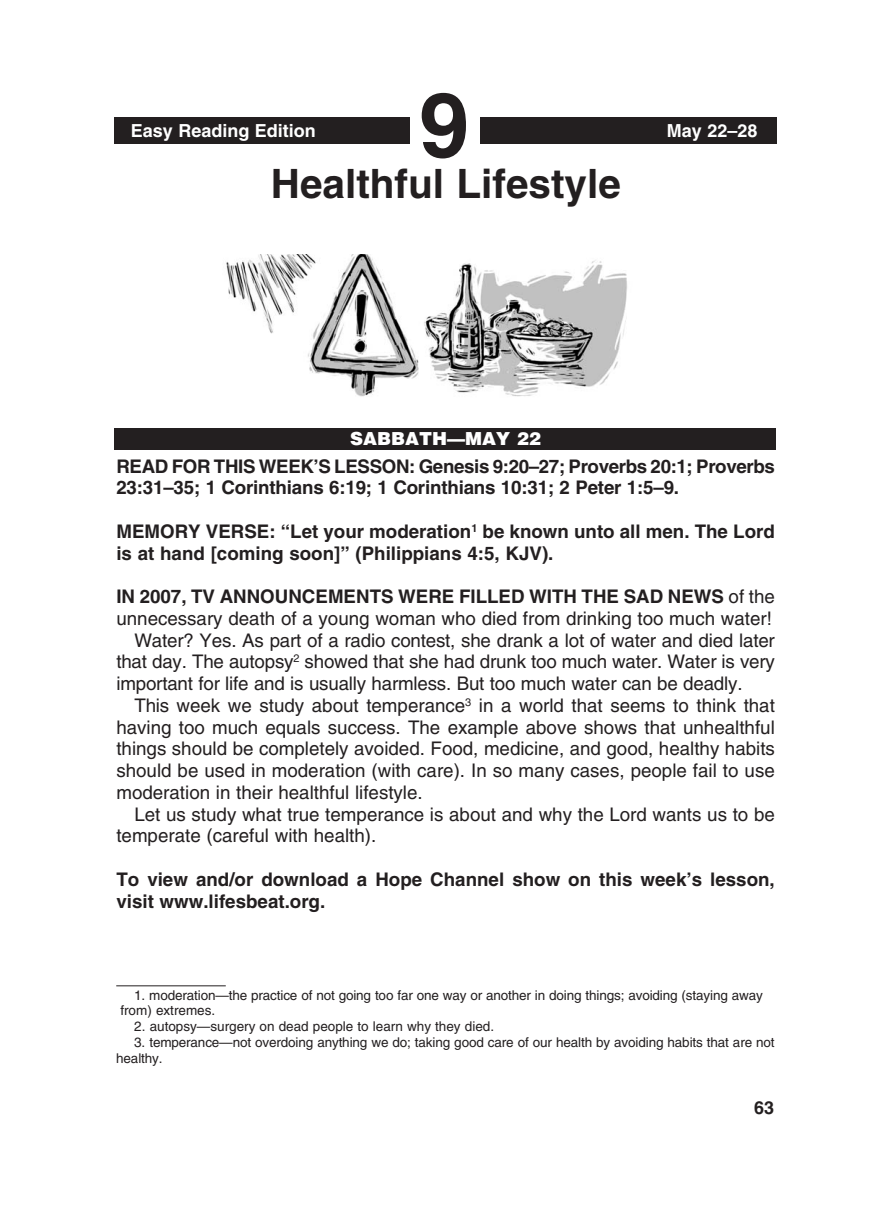
<style>
.page{position:relative;width:891px;height:1215px;background:#fff}
.page>*{position:absolute;margin:0;border:0;box-sizing:border-box;transform-origin:0 0}
.t1{font:700 90px "Helvetica";color:#231f20}
._0-Lesson_Title{font:700 40.5px "Helvetica";color:#231f20}
._1-Body{font:18.75px/21.8px "Helvetica";color:#231f20;text-align:justify}
._4-Body_X_indent_bol{font:700 18.75px/21.8px "Helvetica";color:#231f20}
._4-Body_X_indent_bol-2{font:700 18.75px/21.8px "Helvetica";letter-spacing:-.02em;color:#231f20}
._1-Body-2{font:700 18.75px "Helvetica";color:#231f20}
.t2{font:700 18px "Helvetica";color:#fff}
.t3{font:900 18px "Helvetica";color:#fff}
.t4{font:700 18px "Helvetica";color:#231f20}
._7-footnotes{font:13.5px/15.8px "Helvetica";letter-spacing:-.01em;color:#231f20}
._6-Footnotes_rule{font:13.5px "Helvetica";letter-spacing:-.01em;color:#231f20}
</style>
<div class="page">
<div style="left:115px;top:117px;width:661px;height:27px;background:#231f20"></div>
<div style="left:410px;top:78px;width:70px;height:79px;background:#fff"></div>
<div style="left:115px;top:429px;width:661px;height:20px;background:#231f20"></div>
<img style="left:226px;top:255px;width:401px;height:142px">
<hr style="left:116px;top:985px;width:110px;height:1px;background:#231f20">
<h1 class="t1" style="left:419px;top:70px;width:52px">1</h1>
<p class="t1" style="left:419px;top:70px;width:52px">9</p>
<p class="t2" style="left:131px;top:120px;width:187px">Easy Reading Edition</p>
<p class="t2" style="left:667px;top:120px;width:92px">May 22–28</p>
<p class="t2" style="left:719px;top:120px;width:41px">Date</p>
<p class="_0-Lesson_Title" style="left:271px;top:159px;width:351px">Healthful Lifestyle</p>
<p class="t3" style="left:350px;top:427px;width:192px">SABBATH—MAY 22</p>
<p class="t3" style="left:361px;top:429px;width:171px">SABBATH—DATE</p>
<p class="_4-Body_X_indent_bol-2" style="left:116px;top:455px;width:660px">READ FOR THIS WEEK’S LESSON: Genesis 9:20–27; Proverbs 20:1; Proverbs<br>23:31–35; 1 Corinthians 6:19; 1 Corinthians 10:31; 2 Peter 1:5–9.</p>
<p class="_4-Body_X_indent_bol" style="left:116px;top:520px;width:660px">MEMORY VERSE: “Let your moderation<sup>1</sup> be known unto all men. The Lord is at hand [coming soon]” (Philippians 4:5, KJV).</p>
<p class="_1-Body-2" style="left:116px;top:585px;width:118px">In 2007, TV announcements</p>
<p class="_1-Body-2" style="left:398px;top:585px;width:15px">were</p>
<p class="_1-Body-2" style="left:459px;top:585px;width:12px">filled</p>
<p class="_1-Body-2" style="left:529px;top:585px;width:13px">with</p>
<p class="_1-Body-2" style="left:582px;top:585px;width:14px">the</p>
<p class="_1-Body-2" style="left:624px;top:585px;width:14px">sad</p>
<p class="_1-Body-2" style="left:668px;top:585px;width:15px">news</p>
<p class="_1-Body" style="left:116px;top:586px;width:660px;text-align:right">of the<br>unnecessary death of a young woman who died from drinking too much water!</p>
<p class="_1-Body" style="left:116px;top:629px;width:660px;text-indent:18px">Water? Yes. As part of a radio contest, she drank a lot of water and died later that day. The autopsy<sup>2</sup> showed that she had drunk too much water. Water is very important for life and is usually harmless. But too much water can be deadly.</p>
<p class="_1-Body" style="left:116px;top:694px;width:660px;text-indent:18px">This week we study about temperance<sup>3</sup> in a world that seems to think that having too much equals success. The example above shows that unhealthful things should be completely avoided. Food, medicine, and good, healthy habits should be used in moderation (with care). In so many cases, people fail to use moderation in their healthful lifestyle.</p>
<p class="_1-Body" style="left:116px;top:803px;width:660px;text-indent:18px">Let us study what true temperance is about and why the Lord wants us to be temperate (careful with health).</p>
<p class="_4-Body_X_indent_bol" style="left:116px;top:868px;width:660px">To view and/or download a Hope Channel show on this week’s lesson, visit www.lifesbeat.org.</p>
<p class="_6-Footnotes_rule" style="left:134px;top:987px;width:630px">1. moderation—the practice of not going too far one way or another in doing things; avoiding (staying away</p>
<p class="_7-footnotes" style="left:120px;top:1003px;width:94px">from) extremes.</p>
<p class="_7-footnotes" style="left:134px;top:1019px;width:359px">2. autopsy—surgery on dead people to learn why they died.</p>
<p class="_7-footnotes" style="left:116px;top:1034px;width:660px;text-indent:18px">3. temperance—not overdoing anything we do; taking good care of our health by avoiding habits that are not healthy.</p>
<p class="t4" style="left:754px;top:1097px;width:22px">63</p>
</div>
